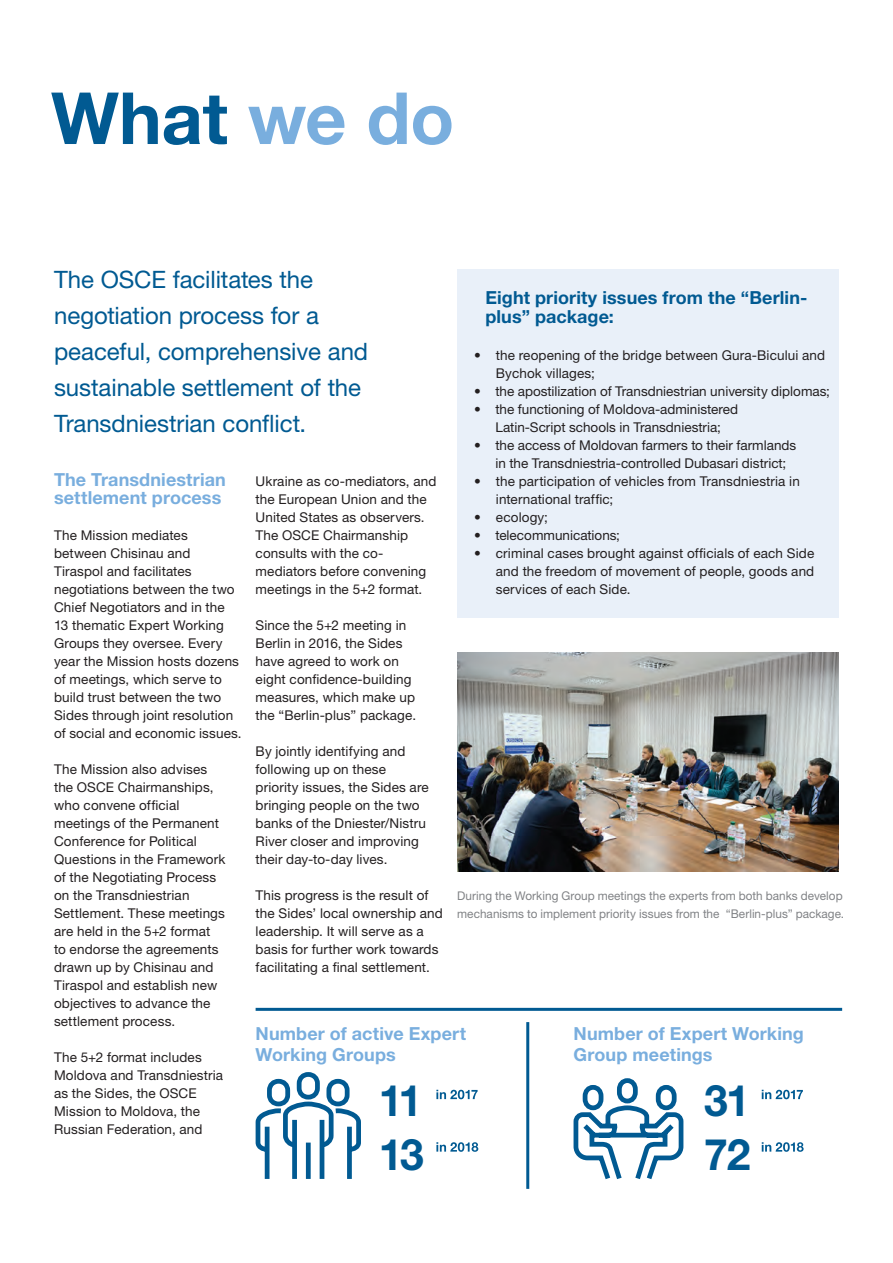
<style>
.page{position:relative;width:893px;height:1263px;background:#fff}
.page>*{position:absolute;margin:0;border:0;box-sizing:border-box;transform-origin:0 0}
.t1{font:700 72px "Helvetica Neue ROM";letter-spacing:-.005em;color:#015a92}
.t2{font:700 43.5px "Helvetica Neue ROM";letter-spacing:-.045em;color:#015a92}
.t3{font:24px/36px "Helvetica Neue ROM";color:#015a92}
.t4{font:700 18px/21.5px "Helvetica Neue ROM";letter-spacing:.005em;color:#79aede}
.t5{font:700 18px/18.5px "Helvetica Neue ROM";letter-spacing:.005em;color:#015a92}
.t6{font:13.5px/18px "Helvetica Neue ROM";letter-spacing:.01em;color:#231f20}
.t7{font:12px/18px "Helvetica Neue ROM";letter-spacing:.005em;color:#808285}
.s1{color:#79aede}
</style>
<div class="page">
<img style="left:457px;top:652px;width:382px;height:220px">
<svg style="left:255px;top:1072px;width:106px;height:107px"></svg>
<svg style="left:573px;top:1078px;width:111px;height:102px"></svg>
<svg style="left:436px;top:1090px;width:42px;height:9px"></svg>
<svg style="left:762px;top:1090px;width:41px;height:9px"></svg>
<svg style="left:436px;top:1142px;width:42px;height:10px"></svg>
<svg style="left:762px;top:1142px;width:42px;height:10px"></svg>
<hr style="left:256px;top:1008px;width:586px;height:3px;background:#015a92">
<hr style="left:526px;top:1022px;width:3px;height:167px;background:#015a92">
<div style="left:457px;top:269px;width:382px;height:349px;background:#e9f0f9"></div>
<h1 class="t1" style="left:51px;top:74px;width:405px">What <span class="s1">we do</span></h1>
<h3 class="t3" style="left:54px;top:261px;width:316px">The OSCE facilitates the negotiation process for a peaceful, comprehensive and sustainable settlement of the<br>Transdniestrian conflict.</h3>
<h3 class="t5" style="left:485px;top:288px;width:324px">Eight priority issues from the “Berlin&shy;plus” package:</h3>
<p class="t6" style="left:496px;top:346px;width:331px;text-indent:-22px">• the reopening of the bridge between Gura-Bicului and<br>Bychok villages;</p>
<p class="t6" style="left:474px;top:382px;width:357px">• the apostilization of Transdniestrian university diplomas;</p>
<p class="t6" style="left:474px;top:400px;width:265px;text-align:center">• the functioning of Moldova-administered<br>Latin-Script schools in Transdniestria;</p>
<p class="t6" style="left:495px;top:436px;width:302px;text-indent:-21px">• the access of Moldovan farmers to their farmlands in the Transdniestria-controlled Dubasari district;</p>
<p class="t6" style="left:496px;top:472px;width:305px;text-indent:-22px">• the participation of vehicles from Transdniestria in international traffic;</p>
<p class="t6" style="left:474px;top:508px;width:75px">• ecology;</p>
<p class="t6" style="left:474px;top:526px;width:147px">• telecommunications;</p>
<p class="t6" style="left:496px;top:544px;width:320px;text-align:justify;text-indent:-22px">• criminal cases brought against officials of each Side and the freedom of movement of people, goods and services of each Side.</p>
<h3 class="t4" style="left:54px;top:470px;width:173px;line-height:18px">The Transdniestrian settlement process</h3>
<p class="t6" style="left:54px;top:526px;width:189px">The Mission mediates between Chisinau and<br>Tiraspol and facilitates negotiations between the two<br>Chief Negotiators and in the<br>13 thematic Expert Working<br>Groups they oversee. Every year the Mission hosts dozens of meetings, which serve to build trust between the two<br>Sides through joint resolution of social and economic issues.</p>
<p class="t6" style="left:54px;top:760px;width:173px">The Mission also advises the OSCE Chairmanships, who convene official meetings of the Permanent<br>Conference for Political<br>Questions in the Framework of the Negotiating Process on the Transdniestrian<br>Settlement. These meetings are held in the 5+2 format<br>to endorse the agreements drawn up by Chisinau and<br>Tiraspol and establish new objectives to advance the settlement process.</p>
<p class="t6" style="left:54px;top:1048px;width:171px">The 5+2 format includes<br>Moldova and Transdniestria as the Sides, the OSCE<br>Mission to Moldova, the<br>Russian Federation, and</p>
<p class="t6" style="left:256px;top:472px;width:182px">Ukraine as co-mediators, and the European Union and the<br>United States as observers.<br>The OSCE Chairmanship consults with the co&shy;mediators before convening meetings in the 5+2 format.</p>
<p class="t6" style="left:256px;top:616px;width:162px">Since the 5+2 meeting in<br>Berlin in 2016, the Sides have agreed to work on eight confidence-building measures, which make up the “Berlin-plus” package.</p>
<p class="t6" style="left:256px;top:742px;width:175px">By jointly identifying and following up on these priority issues, the Sides are bringing people on the two banks of the Dniester/Nistru<br>River closer and improving their day-to-day lives.</p>
<p class="t6" style="left:256px;top:886px;width:189px">This progress is the result of the Sides’ local ownership and leadership. It will serve as a basis for further work towards facilitating a final settlement.</p>
<p class="t7" style="left:457px;top:887px;width:389px">During the Working Group meetings the experts from both banks develop mechanisms to implement priority issues from the “Berlin-plus” package.</p>
<h3 class="t4" style="left:256px;top:1022px;width:212px">Number of active Expert<br>Working Groups</h3>
<h3 class="t4" style="left:574px;top:1022px;width:232px">Number of Expert Working<br>Group meetings</h3>
<h2 class="t2" style="left:379px;top:1074px;width:45px">11</h2>
<h2 class="t2" style="left:704px;top:1074px;width:47px">31</h2>
<h2 class="t2" style="left:379px;top:1128px;width:47px">13</h2>
<h2 class="t2" style="left:704px;top:1128px;width:48px">72</h2>
</div>
